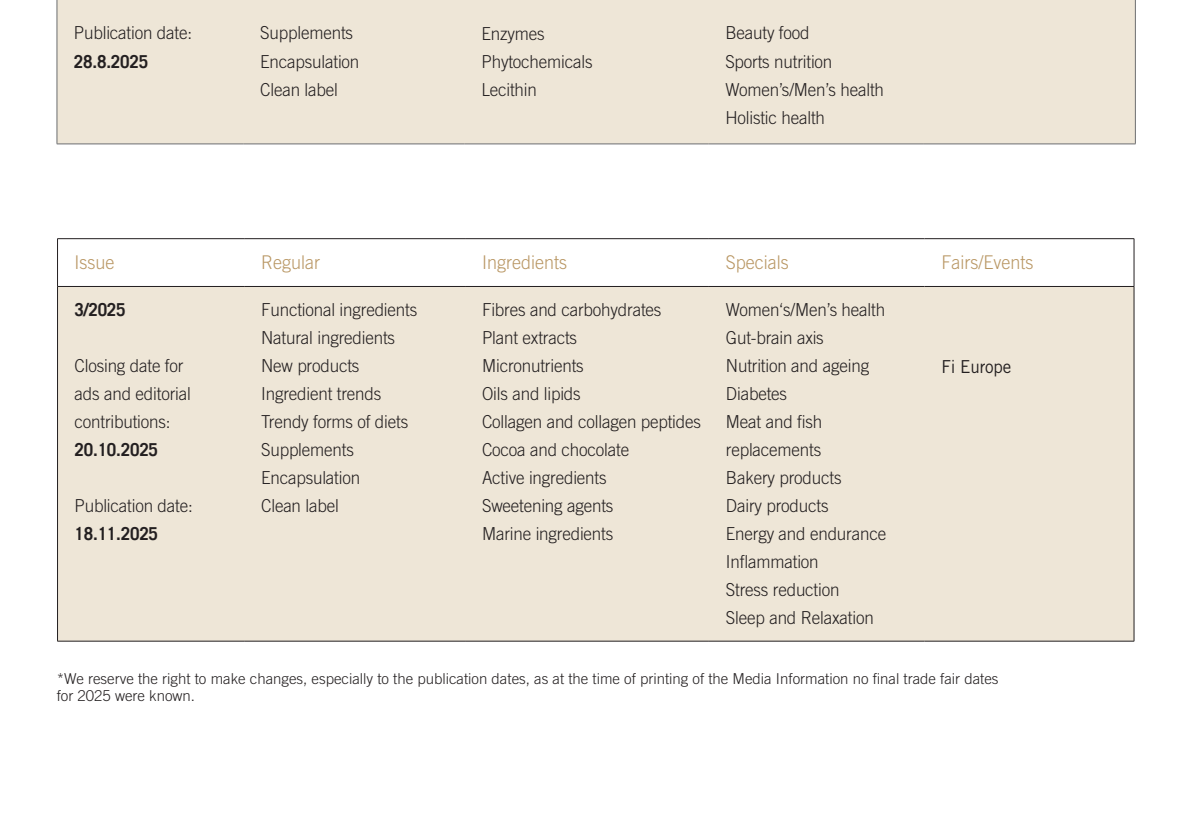
<style>
.page{position:relative;width:1191px;height:840px;background:#fff}
.page>*{position:absolute;margin:0;border:0;box-sizing:border-box;transform-origin:0 0}
.t1{font:300 18.8px "Trade Gothic LT Std";color:#b99764;scale:.95 1}
.t2{font:300 17.8px/28px "Trade Gothic LT Std";letter-spacing:-.01em;color:#231f20;scale:.95 1}
.t3{font:700 17.8px "Trade Gothic LT";letter-spacing:-.01em;color:#231f20;scale:.95 1}
.t4{font:17.8px "Trade Gothic LT Std";letter-spacing:-.01em;color:#231f20;scale:.95 1}
.t5{font:300 15px/17px "Trade Gothic LT Std";color:#231f20}
</style>
<div class="page">
<div style="left:58px;top:287px;width:1075px;height:353px;background:#eee6d7"></div>
<hr style="left:57px;top:239px;width:1px;height:47px;background:#231f20">
<hr style="left:57px;top:238px;width:187px;height:1px;background:#231f20">
<hr style="left:244px;top:238px;width:221px;height:1px;background:#231f20">
<hr style="left:465px;top:238px;width:244px;height:1px;background:#231f20">
<hr style="left:709px;top:238px;width:215px;height:1px;background:#231f20">
<hr style="left:924px;top:238px;width:210px;height:1px;background:#231f20">
<hr style="left:1133px;top:239px;width:1px;height:47px;background:#231f20">
<hr style="left:57px;top:286px;width:1px;height:354px;background:#231f20">
<hr style="left:57px;top:286px;width:187px;height:1px;background:#231f20">
<hr style="left:57px;top:640px;width:187px;height:1px;background:#231f20">
<hr style="left:244px;top:286px;width:221px;height:1px;background:#231f20">
<hr style="left:244px;top:640px;width:221px;height:1px;background:#231f20">
<hr style="left:465px;top:286px;width:244px;height:1px;background:#231f20">
<hr style="left:465px;top:640px;width:244px;height:1px;background:#231f20">
<hr style="left:709px;top:286px;width:215px;height:1px;background:#231f20">
<hr style="left:709px;top:640px;width:215px;height:1px;background:#231f20">
<hr style="left:924px;top:286px;width:210px;height:1px;background:#231f20">
<hr style="left:1133px;top:286px;width:1px;height:354px;background:#231f20">
<hr style="left:924px;top:640px;width:210px;height:1px;background:#231f20">
<div style="left:58px;top:0;width:1077px;height:143px;background:#eee6d7"></div>
<hr style="left:57px;top:0;width:1px;height:144px;background:#6c6d70">
<hr style="left:1135px;top:0;width:1px;height:144px;background:#6c6d70">
<hr style="left:57px;top:143px;width:186px;height:1px;background:#6c6d70">
<hr style="left:243px;top:143px;width:221px;height:1px;background:#6c6d70">
<hr style="left:464px;top:143px;width:244px;height:1px;background:#6c6d70">
<hr style="left:708px;top:143px;width:216px;height:1px;background:#6c6d70">
<hr style="left:924px;top:143px;width:211px;height:1px;background:#6c6d70">
<p class="t2" style="left:74px;top:19px;width:126px">Publication date:</p>
<p class="t3" style="left:74px;top:50px;width:80px">28.8.2025</p>
<p class="t2" style="left:260px;top:19px;width:106px">Supplements<br>Encapsulation<br>Clean label</p>
<p class="t2" style="left:481px;top:19px;width:118px">Enzymes<br>Phytochemicals<br>Lecithin</p>
<p class="t2" style="left:725px;top:19px;width:168px">Beauty food<br>Sports nutrition<br>Women’s/Men’s health<br>Holistic health</p>
<p class="t1" style="left:75px;top:251px;width:44px">Issue</p>
<p class="t1" style="left:261px;top:251px;width:64px">Regular</p>
<p class="t1" style="left:482px;top:251px;width:91px">Ingredients</p>
<p class="t1" style="left:726px;top:251px;width:68px">Specials</p>
<p class="t1" style="left:941px;top:251px;width:98px">Fairs/Events</p>
<p class="t3" style="left:75px;top:298px;width:55px">3/2025</p>
<p class="t2" style="left:261px;top:295px;width:166px">Functional ingredients<br>Natural ingredients<br>New products<br>Ingredient trends<br>Trendy forms of diets<br>Supplements<br>Encapsulation<br>Clean label</p>
<p class="t2" style="left:482px;top:295px;width:232px">Fibres and carbohydrates<br>Plant extracts<br>Micronutrients<br>Oils and lipids<br>Collagen and collagen peptides<br>Cocoa and chocolate<br>Active ingredients<br>Sweetening agents<br>Marine ingredients</p>
<p class="t2" style="left:726px;top:295px;width:170px">Women‘s/Men’s health<br>Gut-brain axis<br>Nutrition and ageing<br>Diabetes<br>Meat and fish replacements<br>Bakery products<br>Dairy products<br>Energy and endurance<br>Inflammation<br>Stress reduction<br>Sleep and Relaxation</p>
<p class="t2" style="left:75px;top:351px;width:124px">Closing date for ads and editorial contributions:</p>
<p class="t3" style="left:75px;top:438px;width:89px">20.10.2025</p>
<p class="t4" style="left:941px;top:355px;width:75px">Fi Europe</p>
<p class="t2" style="left:75px;top:491px;width:126px">Publication date:</p>
<p class="t3" style="left:75px;top:522px;width:89px">18.11.2025</p>
<p class="t5" style="left:57px;top:669px;width:943px">*We reserve the right to make changes, especially to the publication dates, as at the time of printing of the Media Information no final trade fair dates for 2025 were known.</p>
</div>
